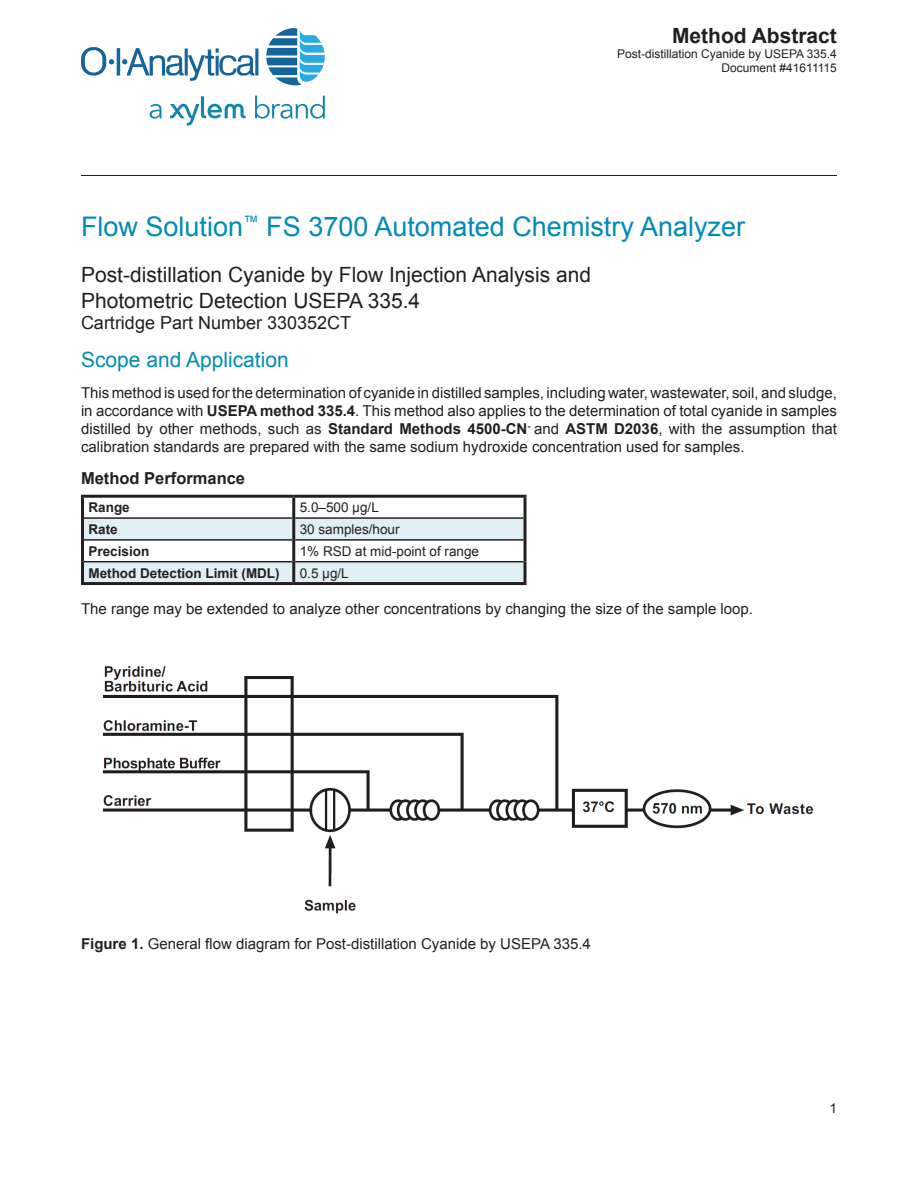
<style>
.page{position:relative;width:918px;height:1188px;background:#fff}
.page>*{position:absolute;margin:0;border:0;box-sizing:border-box;transform-origin:0 0}
.t1{font:27px "Arial";color:#008bb3}
.t2{font:21px/25.2px "Arial";color:#231f20}
.t3{font:21px "Arial";color:#008bb3}
.t4{font:700 21px "Arial";color:#231f20}
.t5{font:18px "Arial";color:#231f20}
.t6{font:700 16.5px "Arial";color:#231f20}
.t7{font:15px/18px "Arial";color:#231f20;text-align:justify}
.t8{font:13.5px "Arial";color:#231f20}
.t9{font:700 13.5px "Arial";color:#231f20}
.t10{font:12px/14.4px "Arial";color:#231f20;text-align:right}
.s1{font-weight:700}
</style>
<div class="page">
<svg style="left:266px;top:28px;width:59px;height:58px"></svg>
<svg style="left:81px;top:47px;width:177px;height:34px"></svg>
<svg style="left:150px;top:104px;width:12px;height:15px"></svg>
<svg style="left:255px;top:96px;width:70px;height:23px"></svg>
<svg style="left:170px;top:96px;width:76px;height:30px"></svg>
<svg style="left:84px;top:519px;width:440px;height:63px"></svg>
<hr style="left:84px;top:517px;width:208px;height:2px;background:#231f20">
<hr style="left:295px;top:517px;width:229px;height:2px;background:#231f20">
<hr style="left:84px;top:539px;width:208px;height:2px;background:#231f20">
<hr style="left:295px;top:539px;width:229px;height:2px;background:#231f20">
<hr style="left:84px;top:561px;width:208px;height:1px;background:#231f20">
<hr style="left:295px;top:561px;width:229px;height:1px;background:#231f20">
<hr style="left:292px;top:498px;width:3px;height:20px;background:#231f20">
<hr style="left:292px;top:518px;width:3px;height:22px;background:#231f20">
<hr style="left:292px;top:540px;width:3px;height:22px;background:#231f20">
<hr style="left:292px;top:562px;width:3px;height:20px;background:#231f20">
<hr style="left:81px;top:495px;width:213px;height:3px;background:#231f20">
<hr style="left:81px;top:498px;width:3px;height:20px;background:#231f20">
<hr style="left:294px;top:495px;width:232px;height:3px;background:#231f20">
<hr style="left:524px;top:498px;width:2px;height:20px;background:#231f20">
<hr style="left:81px;top:518px;width:3px;height:22px;background:#231f20">
<hr style="left:524px;top:518px;width:2px;height:22px;background:#231f20">
<hr style="left:81px;top:540px;width:3px;height:22px;background:#231f20">
<hr style="left:524px;top:540px;width:2px;height:22px;background:#231f20">
<hr style="left:81px;top:562px;width:3px;height:20px;background:#231f20">
<hr style="left:524px;top:562px;width:2px;height:20px;background:#231f20">
<hr style="left:81px;top:582px;width:213px;height:3px;background:#231f20">
<hr style="left:294px;top:582px;width:232px;height:3px;background:#231f20">
<hr style="left:81px;top:175px;width:756px;height:1px;background:#231f20">
<img style="left:103px;top:666px;width:711px;height:248px">
<h2 class="t4" style="left:672px;top:22px;width:166px">Method Abstract</h2>
<p class="t10" style="left:617px;top:46px;width:221px">Post-distillation Cyanide by USEPA 335.4<br>Document #41611115</p>
<h1 class="t1" style="left:81px;top:208px;width:666px">Flow Solution<sup>™</sup> FS 3700 Automated Chemistry Analyzer</h1>
<h2 class="t2" style="left:81px;top:263px;width:512px">Post-distillation Cyanide by Flow Injection Analysis and<br>Photometric Detection USEPA 335.4</h2>
<p class="t5" style="left:81px;top:311px;width:272px">Cartridge Part Number 330352CT</p>
<h2 class="t3" style="left:81px;top:346px;width:209px">Scope and Application</h2>
<p class="t7" style="left:81px;top:383px;width:758px">This method is used for the determination of cyanide in distilled samples, including water, wastewater, soil, and sludge, in accordance with <span class="s1">USEPA method 335.4</span>. This method also applies to the determination of total cyanide in samples distilled by other methods, such as <span class="s1">Standard Methods 4500-CN</span><sup>-</sup> and <span class="s1">ASTM D2036</span>, with the assumption that calibration standards are prepared with the same sodium hydroxide concentration used for samples.</p>
<p class="t6" style="left:81px;top:468px;width:166px">Method Performance</p>
<p class="t9" style="left:88px;top:498px;width:43px">Range</p>
<p class="t8" style="left:300px;top:498px;width:81px">5.0–500 µg/L</p>
<p class="t9" style="left:88px;top:520px;width:31px">Rate</p>
<p class="t8" style="left:300px;top:520px;width:101px">30 samples/hour</p>
<p class="t9" style="left:88px;top:542px;width:62px">Precision</p>
<p class="t8" style="left:300px;top:542px;width:181px">1% RSD at mid-point of range</p>
<p class="t9" style="left:88px;top:564px;width:193px">Method Detection Limit (MDL)</p>
<p class="t8" style="left:300px;top:564px;width:51px">0.5 µg/L</p>
<p class="t7" style="left:81px;top:599px;width:674px">The range may be extended to analyze other concentrations by changing the size of the sample loop.</p>
<p class="t7" style="left:81px;top:935px;width:511px"><span class="s1">Figure 1.</span> General flow diagram for Post-distillation Cyanide by USEPA 335.4</p>
<p class="t8" style="left:830px;top:1099px;width:9px">1</p>
</div>
